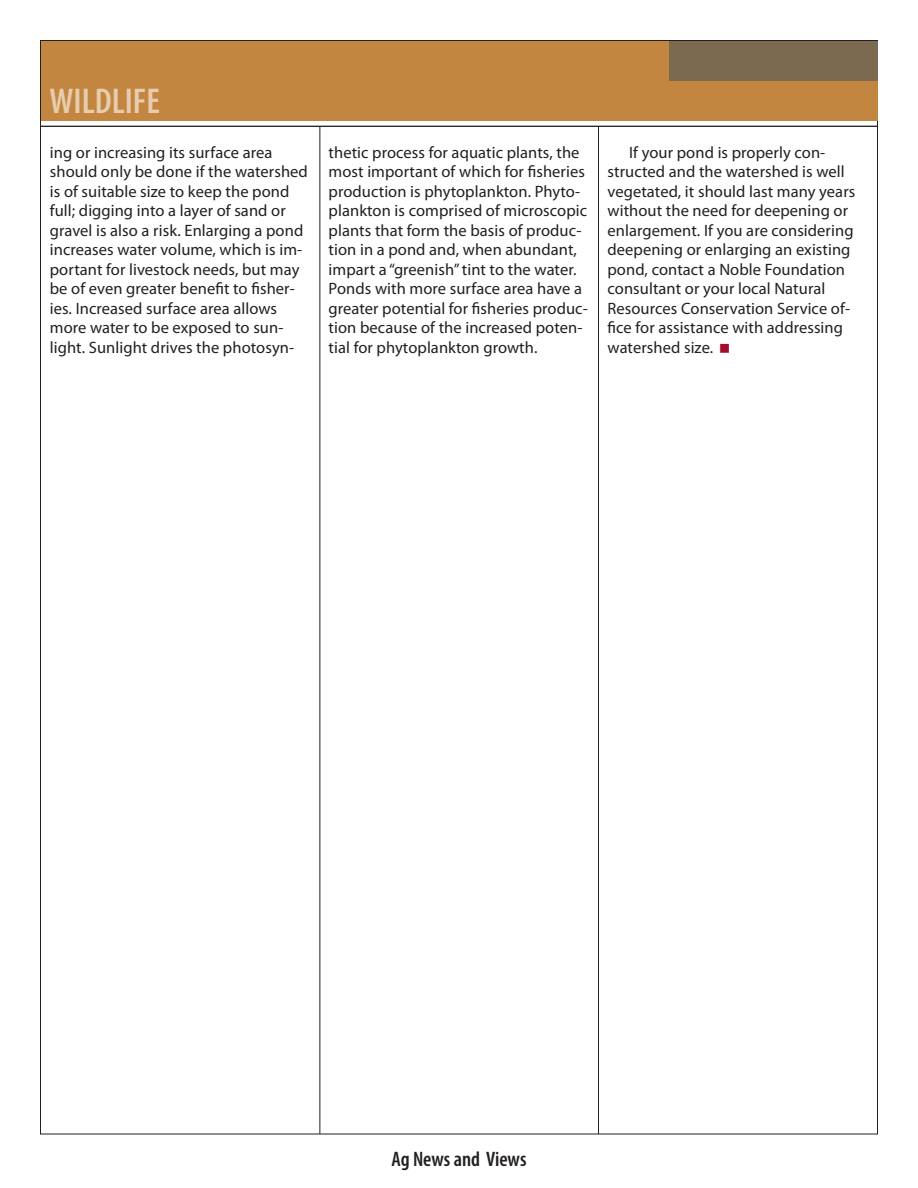
<style>
.page{position:relative;width:918px;height:1188px;background:#fff}
.page>*{position:absolute;margin:0;border:0;box-sizing:border-box;transform-origin:0 0}
.t1{font:600 condensed 36px "Myriad Pro";color:#e7ccae}
.t2{font:600 condensed 21px "Myriad Pro";color:#231f20}
.Body_Text{font:16.5px/19.5px "Myriad Pro";letter-spacing:.005em;color:#231f20}
</style>
<div class="page">
<hr style="left:598px;top:126px;width:1px;height:1008px;background:#231f20">
<hr style="left:40px;top:126px;width:838px;height:1px;background:#231f20">
<hr style="left:320px;top:126px;width:1px;height:1008px;background:#231f20">
<div style="left:41px;top:41px;width:836px;height:79px;background:#c28640"></div>
<div style="left:669px;top:41px;width:208px;height:39px;background:#7b6950"></div>
<p class="t1" style="left:50px;top:79px;width:112px">WILDLIFE</p>
<p class="Body_Text" style="left:50px;top:142px;width:260px">ing or increasing its surface area should only be done if the watershed is of suitable size to keep the pond full; digging into a layer of sand or gravel is also a risk. Enlarging a pond increases water volume, which is im&shy;portant for livestock needs, but may be of even greater benefit to fisher&shy;ies. Increased surface area allows more water to be exposed to sun&shy;light. Sunlight drives the photosyn-</p>
<p class="Body_Text" style="left:329px;top:142px;width:261px">thetic process for aquatic plants, the most important of which for fisheries production is phytoplankton. Phyto&shy;plankton is comprised of microscopic plants that form the basis of produc&shy;tion in a pond and, when abundant, impart a “greenish” tint to the water.<br>Ponds with more surface area have a greater potential for fisheries produc&shy;tion because of the increased poten&shy;tial for phytoplankton growth.</p>
<p class="Body_Text" style="left:608px;top:142px;width:249px;text-indent:22px">If your pond is properly con&shy;structed and the watershed is well vegetated, it should last many years without the need for deepening or enlargement. If you are considering deepening or enlarging an existing pond, contact a Noble Foundation consultant or your local Natural<br>Resources Conservation Service of&shy;fice for assistance with addressing watershed size.</p>
<p class="t2" style="left:391px;top:1146px;width:137px">Ag News and Views</p>
</div>
